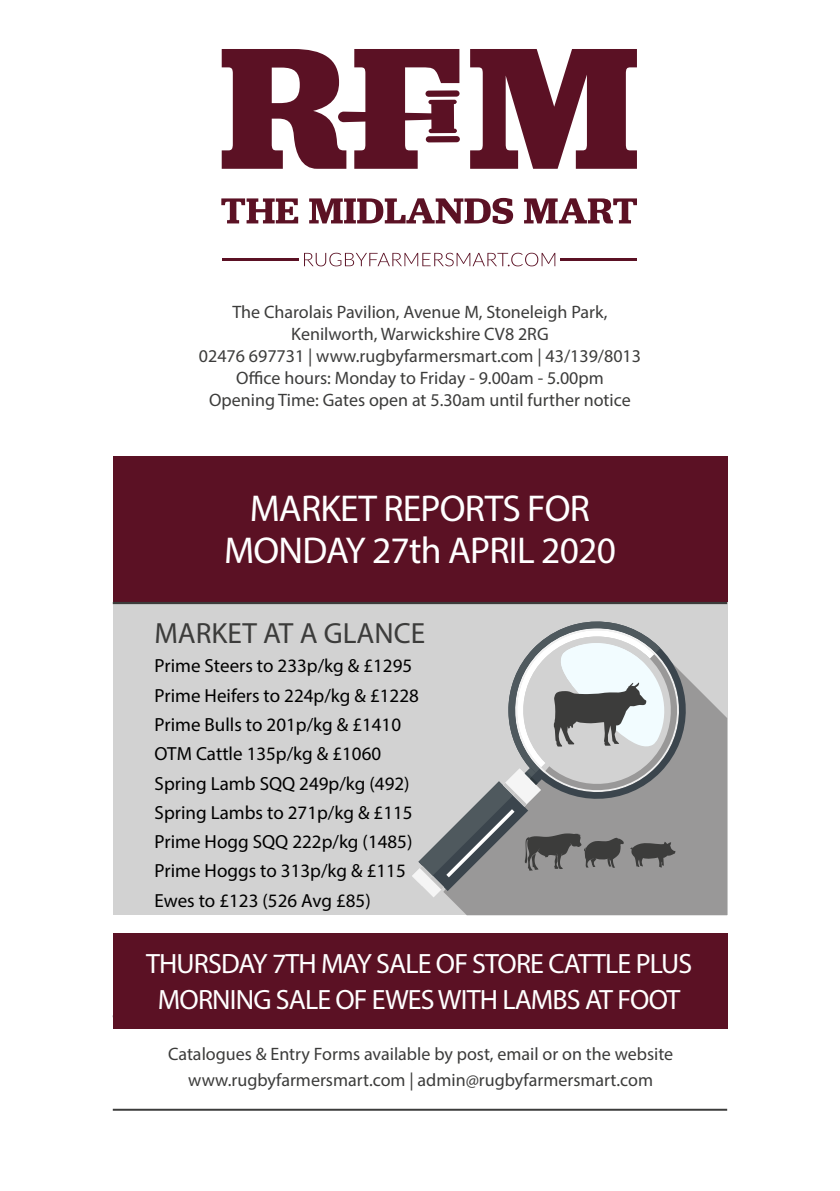
<style>
.page{position:relative;width:840px;height:1191px;background:#fff}
.page>*{position:absolute;margin:0;border:0;box-sizing:border-box;transform-origin:0 0}
.t1{font:37.4px/42px "Myriad Pro";letter-spacing:-.02em;color:#fff;text-align:center}
.t2{font:29.2px "Myriad Pro";color:#3c3c3b}
.t3{font:28px/36px "Myriad Pro";letter-spacing:-.03em;color:#fff;text-align:center}
.t4{font:19px/29.2px "Myriad Pro";color:#000}
.t5{font:18px/22px "Myriad Pro";color:#3c3c3b;text-align:center}
</style>
<div class="page">
<div style="left:113px;top:594px;width:613px;height:321px;background:#d2d2d2"></div>
<div style="left:449px;top:685px;width:277px;height:230px;background:#999898"></div>
<div style="left:113px;top:456px;width:613px;height:146px;background:#5b1124"></div>
<hr style="left:113px;top:602px;width:613px;height:2px;background:#3c3c3b">
<hr style="left:113px;top:1108px;width:613px;height:2px;background:#3c3c3b">
<svg style="left:412px;top:621px;width:282px;height:276px"></svg>
<svg style="left:304px;top:253px;width:251px;height:13px"></svg>
<svg style="left:221px;top:49px;width:415px;height:120px;fill:#5b1124"></svg>
<svg style="left:221px;top:198px;width:415px;height:26px"></svg>
<hr style="left:221px;top:258px;width:77px;height:2px;background:#5b1124">
<hr style="left:560px;top:258px;width:76px;height:2px;background:#5b1124">
<div style="left:113px;top:933px;width:614px;height:95px;background:#5b1124"></div>
<p class="t5" style="left:199px;top:300px;width:443px">The Charolais Pavilion, Avenue M, Stoneleigh Park, Kenilworth, Warwickshire CV8 2RG<br>02476 697731 | www.rugbyfarmersmart.com | 43/139/8013<br>Office hours: Monday to Friday - 9.00am - 5.00pm<br>Opening Time: Gates open at 5.30am until further notice</p>
<h1 class="t1" style="left:224px;top:486px;width:393px">MARKET REPORTS FOR<br>MONDAY 27th APRIL 2020</h1>
<h2 class="t2" style="left:154px;top:615px;width:272px">MARKET AT A GLANCE</h2>
<p class="t4" style="left:154px;top:651px;width:265px">Prime Steers to 233p/kg &amp; £1295<br>Prime Heifers to 224p/kg &amp; £1228<br>Prime Bulls to 201p/kg &amp; £1410<br>OTM Cattle 135p/kg &amp; £1060<br>Spring Lamb SQQ 249p/kg (492)<br>Spring Lambs to 271p/kg &amp; £115<br>Prime Hogg SQQ 222p/kg (1485)<br>Prime Hoggs to 313p/kg &amp; £115<br>Ewes to £123 (526 Avg £85)</p>
<h3 class="t3" style="left:146px;top:945px;width:547px">THURSDAY 7TH MAY SALE OF STORE CATTLE PLUS<br>MORNING SALE OF EWES WITH LAMBS AT FOOT</h3>
<p class="t5" style="left:168px;top:1040px;width:506px;line-height:26px">Catalogues &amp; Entry Forms available by post, email or on the website www.rugbyfarmersmart.com | admin@rugbyfarmersmart.com</p>
</div>
